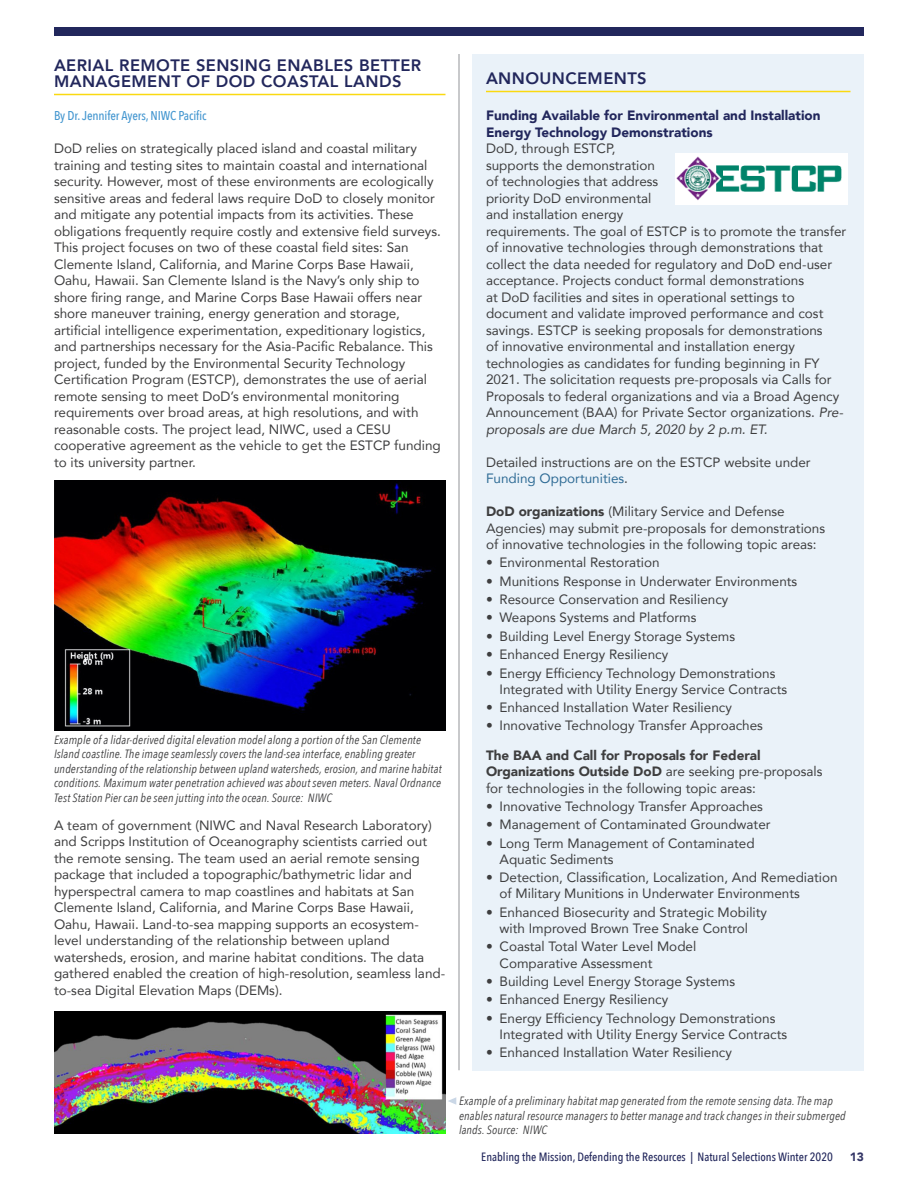
<style>
.page{position:relative;width:918px;height:1188px;background:#fff}
.page>*{position:absolute;margin:0;border:0;box-sizing:border-box;transform-origin:0 0}
._01_Heading{font:800 16.5px/16.5px "Avenir";letter-spacing:.025em;color:#22275c}
._03_Body{font:13.5px/16.5px "Avenir";color:#3e3e3f}
._03_Event_Title{font:900 13.5px "Avenir";color:#22275c}
._03_Body-2{font:500 12.75px "Avenir Next Condensed";letter-spacing:-.01em;color:#4597d0}
._07_Caption{font:italic 12px/14.4px "Avenir Next Condensed";letter-spacing:.01em;color:#3e3e3f}
.t1{font:500 12px "Avenir Next Condensed";color:#22275c}
.t2{font:900 12px "Avenir";color:#333566}
.s1{font-style:italic}
.s2{color:#2e6b95}
.s3{font-weight:900}
</style>
<div class="page">
<div style="left:54px;top:27px;width:810px;height:9px;background:#22275c"></div>
<hr style="left:54px;top:94px;width:392px;height:1px;background:#fad910">
<img style="left:54px;top:480px;width:392px;height:251px">
<div style="left:472px;top:54px;width:392px;height:1017px;background:#eaf2f9"></div>
<hr style="left:486px;top:91px;width:364px;height:1px;background:#fad910">
<img style="left:675px;top:153px;width:172px;height:52px">
<img style="left:54px;top:1011px;width:392px;height:123px">
<svg style="left:448px;top:1097px;width:8px;height:8px"></svg>
<hr style="left:459px;top:54px;width:1px;height:1016px;background:#939598">
<p class="_01_Heading" style="left:54px;top:57px;width:369px">AERIAL REMOTE SENSING ENABLES BETTER<br>MANAGEMENT OF DOD COASTAL LANDS</p>
<p class="_03_Body-2" style="left:54px;top:108px;width:154px">By Dr. Jennifer Ayers, NIWC Pacific</p>
<p class="_03_Body" style="left:54px;top:140px;width:388px">DoD relies on strategically placed island and coastal military training and testing sites to maintain coastal and international security. However, most of these environments are ecologically sensitive areas and federal laws require DoD to closely monitor and mitigate any potential impacts from its activities. These obligations frequently require costly and extensive field surveys.<br>This project focuses on two of these coastal field sites: San Clemente Island, California, and Marine Corps Base Hawaii, Oahu, Hawaii. San Clemente Island is the Navy’s only ship to shore firing range, and Marine Corps Base Hawaii offers near shore maneuver training, energy generation and storage, artificial intelligence experimentation, expeditionary logistics, and partnerships necessary for the Asia-Pacific Rebalance. This project, funded by the Environmental Security Technology Certification Program (ESTCP), demonstrates the use of aerial remote sensing to meet DoD’s environmental monitoring requirements over broad areas, at high resolutions, and with reasonable costs. The project lead, NIWC, used a CESU cooperative agreement as the vehicle to get the ESTCP funding to its university partner.</p>
<p class="_07_Caption" style="left:54px;top:733px;width:389px">Example of a lidar-derived digital elevation model along a portion of the San Clemente Island coastline. The image seamlessly covers the land-sea interface, enabling greater understanding of the relationship between upland watersheds, erosion, and marine habitat conditions. Maximum water penetration achieved was about seven meters. Naval Ordnance Test Station Pier can be seen jutting into the ocean. Source: NIWC</p>
<p class="_03_Body" style="left:54px;top:816px;width:393px">A team of government (NIWC and Naval Research Laboratory) and Scripps Institution of Oceanography scientists carried out the remote sensing. The team used an aerial remote sensing package that included a topographic/bathymetric lidar and hyperspectral camera to map coastlines and habitats at San Clemente Island, California, and Marine Corps Base Hawaii, Oahu, Hawaii. Land-to-sea mapping supports an ecosystem&shy;level understanding of the relationship between upland watersheds, erosion, and marine habitat conditions. The data gathered enabled the creation of high-resolution, seamless land&shy;to-sea Digital Elevation Maps (DEMs).</p>
<p class="_01_Heading" style="left:486px;top:70px;width:162px">ANNOUNCEMENTS</p>
<p class="_03_Event_Title" style="left:486px;top:104px;width:336px">Funding Available for Environmental and Installation</p>
<p class="_03_Event_Title" style="left:486px;top:120px;width:228px">Energy Technology Demonstrations</p>
<p class="_03_Body" style="left:486px;top:140px;width:362px">DoD, through ESTCP,<br>supports the demonstration<br>of technologies that address<br>priority DoD environmental<br>and installation energy<br>requirements. The goal of ESTCP is to promote the transfer of innovative technologies through demonstrations that collect the data needed for regulatory and DoD end-user acceptance. Projects conduct formal demonstrations<br>at DoD facilities and sites in operational settings to document and validate improved performance and cost savings. ESTCP is seeking proposals for demonstrations<br>of innovative environmental and installation energy technologies as candidates for funding beginning in FY 2021. The solicitation requests pre-proposals via Calls for Proposals to federal organizations and via a Broad Agency Announcement (BAA) for Private Sector organizations. <span class="s1">Pre&shy;proposals are due March 5, 2020 by 2 p.m. ET.</span></p>
<p class="_03_Body" style="left:486px;top:453px;width:326px">Detailed instructions are on the ESTCP website under<br><span class="s2">Funding Opportunities</span>.</p>
<p class="_03_Body" style="left:486px;top:503px;width:341px"><span class="s3">DoD organizations</span> (Military Service and Defense<br>Agencies) may submit pre-proposals for demonstrations of innovative technologies in the following topic areas:</p>
<p class="_03_Body" style="left:486px;top:554px;width:175px">• Environmental Restoration</p>
<p class="_03_Body" style="left:486px;top:572px;width:313px">• Munitions Response in Underwater Environments</p>
<p class="_03_Body" style="left:486px;top:591px;width:244px">• Resource Conservation and Resiliency</p>
<p class="_03_Body" style="left:486px;top:609px;width:212px">• Weapons Systems and Platforms</p>
<p class="_03_Body" style="left:486px;top:627px;width:251px">• Building Level Energy Storage Systems</p>
<p class="_03_Body" style="left:486px;top:646px;width:184px">• Enhanced Energy Resiliency</p>
<p class="_03_Body" style="left:500px;top:664px;width:289px;text-indent:-14px">• Energy Efficiency Technology Demonstrations<br>Integrated with Utility Energy Service Contracts</p>
<p class="_03_Body" style="left:486px;top:699px;width:247px">• Enhanced Installation Water Resiliency</p>
<p class="_03_Body" style="left:486px;top:717px;width:278px">• Innovative Technology Transfer Approaches</p>
<p class="_03_Body" style="left:486px;top:747px;width:338px"><span class="s3">The BAA and Call for Proposals for Federal<br>Organizations Outside DoD</span> are seeking pre-proposals for technologies in the following topic areas:</p>
<p class="_03_Body" style="left:486px;top:798px;width:278px">• Innovative Technology Transfer Approaches</p>
<p class="_03_Body" style="left:486px;top:816px;width:286px">• Management of Contaminated Groundwater</p>
<p class="_03_Body" style="left:500px;top:834px;width:257px;text-indent:-14px">• Long Term Management of Contaminated<br>Aquatic Sediments</p>
<p class="_03_Body" style="left:500px;top:869px;width:340px;text-indent:-14px">• Detection, Classification, Localization, And Remediation of Military Munitions in Underwater Environments</p>
<p class="_03_Body" style="left:486px;top:904px;width:283px;text-align:center">• Enhanced Biosecurity and Strategic Mobility with Improved Brown Tree Snake Control</p>
<p class="_03_Body" style="left:500px;top:938px;width:198px;text-indent:-14px">• Coastal Total Water Level Model<br>Comparative Assessment</p>
<p class="_03_Body" style="left:486px;top:973px;width:251px">• Building Level Energy Storage Systems</p>
<p class="_03_Body" style="left:486px;top:991px;width:184px">• Enhanced Energy Resiliency</p>
<p class="_03_Body" style="left:500px;top:1009px;width:289px;text-indent:-14px">• Energy Efficiency Technology Demonstrations<br>Integrated with Utility Energy Service Contracts</p>
<p class="_03_Body" style="left:486px;top:1044px;width:247px">• Enhanced Installation Water Resiliency</p>
<p class="_07_Caption" style="left:459px;top:1094px;width:388px">Example of a preliminary habitat map generated from the remote sensing data. The map enables natural resource managers to better manage and track changes in their submerged lands. Source: NIWC</p>
<p class="t1" style="left:481px;top:1150px;width:353px">Enabling the Mission, Defending the Resources | Natural Selections Winter 2020</p>
<p class="t2" style="left:850px;top:1147px;width:16px">13</p>
</div>
